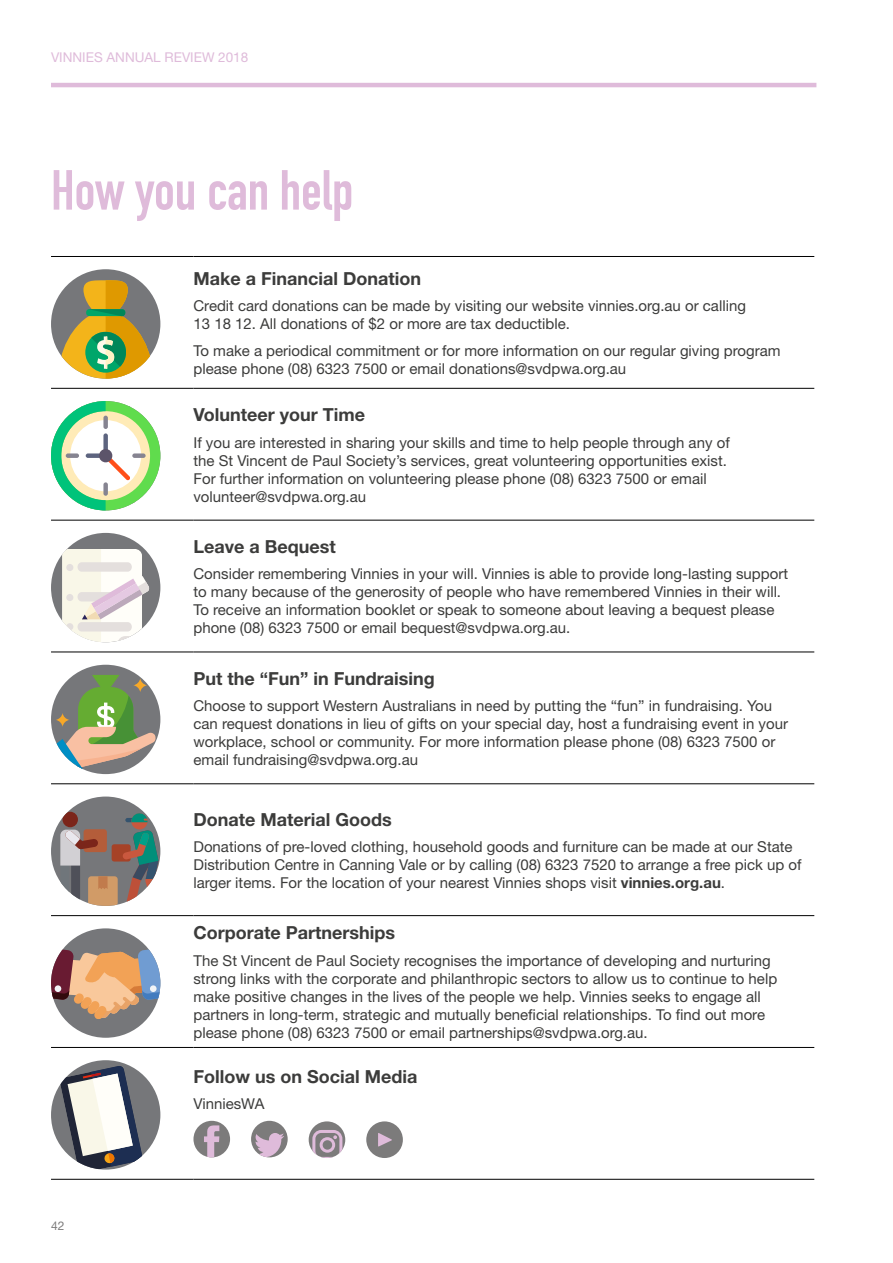
<style>
.page{position:relative;width:893px;height:1263px;background:#fff}
.page>*{position:absolute;margin:0;border:0;box-sizing:border-box;transform-origin:0 0}
.t1{font:700 55.5px "DIN Condensed";color:#dfbbda}
.t2{font:700 18px "Helvetica Neue";color:#3c3c3b}
.t3{font:15px/18px "Helvetica Neue";color:#3c3c3b}
.t4{font:13.5px "Helvetica Neue";color:#dfbbda}
.t5{font:12px "Helvetica Neue";color:#7c7b7b}
.s1{font-weight:700}
</style>
<div class="page">
<hr style="left:51px;top:256px;width:142px;height:1px;background:#000">
<hr style="left:193px;top:256px;width:621px;height:1px;background:#000">
<hr style="left:51px;top:388px;width:142px;height:1px;background:#000">
<hr style="left:193px;top:388px;width:621px;height:1px;background:#000">
<hr style="left:51px;top:520px;width:142px;height:1px;background:#000">
<hr style="left:193px;top:520px;width:621px;height:1px;background:#000">
<hr style="left:51px;top:652px;width:142px;height:1px;background:#000">
<hr style="left:193px;top:652px;width:621px;height:1px;background:#000">
<hr style="left:51px;top:783px;width:142px;height:1px;background:#000">
<hr style="left:193px;top:783px;width:621px;height:1px;background:#000">
<hr style="left:51px;top:915px;width:142px;height:1px;background:#000">
<hr style="left:193px;top:915px;width:621px;height:1px;background:#000">
<hr style="left:51px;top:1047px;width:142px;height:1px;background:#000">
<hr style="left:193px;top:1047px;width:621px;height:1px;background:#000">
<hr style="left:51px;top:1179px;width:142px;height:1px;background:#000">
<hr style="left:193px;top:1179px;width:621px;height:1px;background:#000">
<div style="left:51px;top:269px;width:109px;height:110px;background:#76777a;border-radius:50%"></div>
<svg style="left:60px;top:280px;width:91px;height:99px"></svg>
<svg style="left:51px;top:401px;width:109px;height:109px"></svg>
<div style="left:99px;top:449px;width:13px;height:13px;background:#5c546a;border-radius:50%"></div>
<div style="left:51px;top:533px;width:109px;height:109px;background:#76777a;border-radius:50%"></div>
<svg style="left:62px;top:549px;width:87px;height:93px;background:#ebe6e2"></svg>
<div style="left:51px;top:665px;width:109px;height:109px;background:#76777a;border-radius:50%"></div>
<svg style="left:56px;top:675px;width:100px;height:99px"></svg>
<div style="left:68px;top:763px;width:7px;height:7px;background:#fff;border-radius:50%"></div>
<div style="left:51px;top:796px;width:109px;height:110px;background:#76777a;border-radius:50%"></div>
<div style="left:84px;top:829px;width:23px;height:23px;background:#b45d3a;border-radius:3px"></div>
<svg style="left:60px;top:861px;width:9px;height:45px"></svg>
<svg style="left:71px;top:861px;width:9px;height:45px"></svg>
<div style="left:62px;top:812px;width:16px;height:15px;background:#7b251a;border-radius:50%"></div>
<svg style="left:60px;top:830px;width:38px;height:35px"></svg>
<div style="left:112px;top:844px;width:19px;height:17px;background:#a64227;border-radius:3px"></div>
<svg style="left:122px;top:830px;width:38px;height:74px"></svg>
<hr style="left:125px;top:818px;width:16px;height:4px;background:#34536e;border-radius:2px">
<svg style="left:131px;top:813px;width:17px;height:16px"></svg>
<svg style="left:131px;top:812px;width:17px;height:10px"></svg>
<div style="left:88px;top:876px;width:30px;height:30px;background:#d19b67;border-radius:3px"></div>
<svg style="left:98px;top:876px;width:10px;height:13px"></svg>
<div style="left:51px;top:928px;width:109px;height:110px;background:#76777a;border-radius:50%"></div>
<svg style="left:51px;top:948px;width:109px;height:71px"></svg>
<div style="left:150px;top:985px;width:7px;height:7px;background:#f1f4f7;border-radius:50%"></div>
<div style="left:55px;top:985px;width:6px;height:7px;background:#f1f4f7;border-radius:50%"></div>
<div style="left:51px;top:1060px;width:109px;height:109px;background:#76777a;border-radius:50%"></div>
<svg style="left:60px;top:1065px;width:83px;height:104px"></svg>
<div style="left:193px;top:1121px;width:37px;height:36px;background:#7c7b7b;border-radius:50%"></div>
<svg style="left:204px;top:1125px;width:16px;height:32px"></svg>
<div style="left:309px;top:1121px;width:36px;height:37px;background:#7c7b7b;border-radius:50%"></div>
<svg style="left:312px;top:1130px;width:30px;height:28px"></svg>
<div style="left:366px;top:1121px;width:37px;height:37px;background:#7c7b7b;border-radius:50%"></div>
<svg style="left:378px;top:1133px;width:14px;height:13px"></svg>
<div style="left:251px;top:1121px;width:37px;height:36px;background:#7c7b7b;border-radius:50%"></div>
<svg style="left:254px;top:1133px;width:30px;height:24px"></svg>
<hr style="left:51px;top:83px;width:765px;height:4px;background:#dfbbda">
<p class="t4" style="left:51px;top:49px;width:199px">VINNIES ANNUAL REVIEW 2018</p>
<h2 class="t1" style="left:51px;top:158px;width:304px">How you can help</h2>
<h3 class="t2" style="left:193px;top:267px;width:229px">Make a Financial Donation</h3>
<p class="t3" style="left:193px;top:297px;width:554px">Credit card donations can be made by visiting our website vinnies.org.au or calling<br>13 18 12. All donations of $2 or more are tax deductible.</p>
<p class="t3" style="left:193px;top:341px;width:589px">To make a periodical commitment or for more information on our regular giving program please phone (08) 6323 7500 or email donations@svdpwa.org.au</p>
<h3 class="t2" style="left:193px;top:403px;width:173px">Volunteer your Time</h3>
<p class="t3" style="left:193px;top:433px;width:538px">If you are interested in sharing your skills and time to help people through any of the St Vincent de Paul Society’s services, great volunteering opportunities exist.<br>For further information on volunteering please phone (08) 6323 7500 or email volunteer@svdpwa.org.au</p>
<h3 class="t2" style="left:193px;top:535px;width:144px">Leave a Bequest</h3>
<p class="t3" style="left:193px;top:565px;width:596px">Consider remembering Vinnies in your will. Vinnies is able to provide long-lasting support to many because of the generosity of people who have remembered Vinnies in their will.<br>To receive an information booklet or speak to someone about leaving a bequest please phone (08) 6323 7500 or email bequest@svdpwa.org.au.</p>
<h3 class="t2" style="left:193px;top:667px;width:243px">Put the “Fun” in Fundraising</h3>
<p class="t3" style="left:193px;top:697px;width:596px">Choose to support Western Australians in need by putting the “fun” in fundraising. You can request donations in lieu of gifts on your special day, host a fundraising event in your workplace, school or community. For more information please phone (08) 6323 7500 or email fundraising@svdpwa.org.au</p>
<p class="t5" style="left:51px;top:1218px;width:15px">42</p>
<h3 class="t2" style="left:193px;top:808px;width:200px">Donate Material Goods</h3>
<p class="t3" style="left:193px;top:837px;width:609px">Donations of pre-loved clothing, household goods and furniture can be made at our State<br>Distribution Centre in Canning Vale or by calling (08) 6323 7520 to arrange a free pick up of larger items. For the location of your nearest Vinnies shops visit <span class="s1">vinnies.org.au</span>.</p>
<h3 class="t2" style="left:193px;top:922px;width:203px">Corporate Partnerships</h3>
<p class="t3" style="left:193px;top:951px;width:585px">The St Vincent de Paul Society recognises the importance of developing and nurturing strong links with the corporate and philanthropic sectors to allow us to continue to help make positive changes in the lives of the people we help. Vinnies seeks to engage all partners in long-term, strategic and mutually beneficial relationships. To find out more please phone (08) 6323 7500 or email partnerships@svdpwa.org.au.</p>
<h3 class="t2" style="left:193px;top:1065px;width:225px">Follow us on Social Media</h3>
<p class="t3" style="left:193px;top:1095px;width:73px">VinniesWA</p>
</div>
